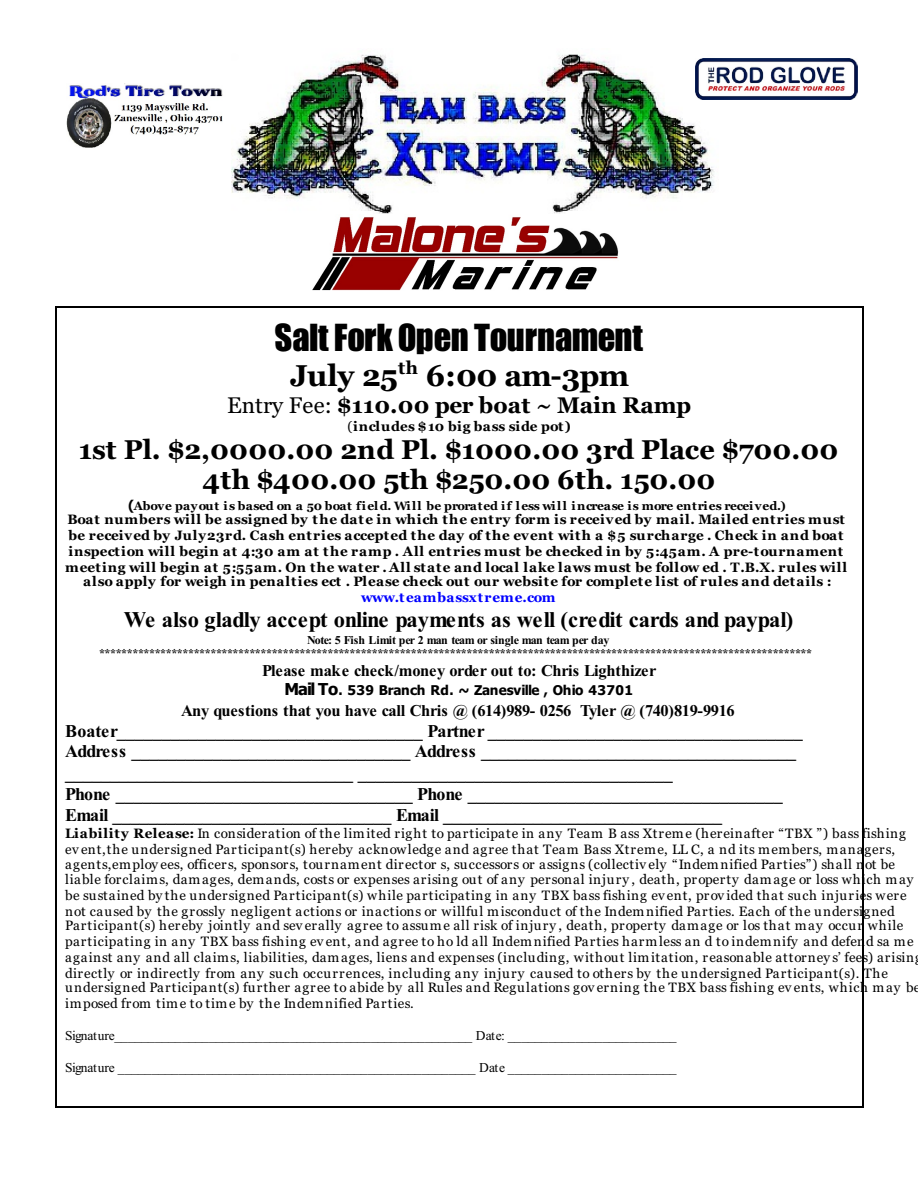
<style>
.page{position:relative;width:918px;height:1188px;background:#fff}
.page>*{position:absolute;margin:0;border:0;box-sizing:border-box;transform-origin:0 0}
.t1{font:34.5px "Impact";letter-spacing:-.005em;color:#000}
.t2{font:700 30px "Georgia";letter-spacing:-.025em;color:#000}
.t3{font:700 27px/30.3px "Georgia";letter-spacing:.005em;color:#000;text-align:center}
.t4{font:700 22.5px "Times New Roman";letter-spacing:-.01em;color:#000}
.t5{font:700 22.5px "Georgia";color:#000}
.t6{font:700 18px/21.1px "Times New Roman";letter-spacing:-.035em;color:#000}
.t7{font:700 16.5px "Times New Roman";letter-spacing:-.025em;color:#000}
.t8{font:13.5px/15.5px "Georgia";letter-spacing:.045em;color:#000}
.t9{font:700 13.5px/15.5px "Georgia";letter-spacing:.055em;color:#000;text-align:center}
.t10{font:13.5px "Times New Roman";color:#000}
.t11{font:700 13.5px "Tahoma";letter-spacing:-.015em;color:#000}
.t12{font:700 13.5px "Georgia";letter-spacing:.015em;color:#000}
.t13{font:700 13.5px "Georgia";letter-spacing:.02em;color:#00f}
.t14{font:700 12px/13.5px "Times New Roman";letter-spacing:-.035em;color:#000;text-align:center}
.t15{font:700 12px "Georgia";color:#000}
.s1{font-weight:400}
.s2{font-family:"Tahoma";font-size:13.5px}
.s3{font-size:16.5px}
.s4{font-weight:700}
</style>
<div class="page">
<img style="left:232px;top:54px;width:482px;height:160px">
<img style="left:313px;top:217px;width:305px;height:74px">
<hr style="left:55px;top:306px;width:1px;height:801px;background:#000">
<hr style="left:863px;top:306px;width:1px;height:801px;background:#000">
<hr style="left:55px;top:306px;width:808px;height:1px;background:#000">
<hr style="left:55px;top:1106px;width:808px;height:1px;background:#000">
<img style="left:66px;top:83px;width:157px;height:65px">
<img style="left:695px;top:58px;width:162px;height:42px">
<h1 class="t1" style="left:274px;top:324px;width:370px">SaltFork Open Tournament</h1>
<h2 class="t2" style="left:290px;top:363px;width:341px">July 25<sup>th</sup> 6:00 am-3pm</h2>
<h3 class="t5" style="left:227px;top:396px;width:465px"><span class="s1">Entry Fee:</span> $110.00 per boat ~ Main Ramp</h3>
<p class="t12" style="left:348px;top:421px;width:225px"><span class="s1">(</span>includes $10 big bass side pot)</p>
<h3 class="t3" style="left:79px;top:437px;width:761px">1st Pl. $2,0000.00 2nd Pl. $1000.00 3rd Place $700.00<br>4th $400.00 5th $250.00 6th. 150.00</h3>
<p class="t15" style="left:128px;top:501px;width:659px"><span class="s2">(</span>Above payout is based on a 50 boat field. Will be prorated if less will increase is more entries received.)</p>
<p class="t9" style="left:65px;top:513px;width:783px">Boat numbers will be assigned by the date in which the entry form is received by mail. Mailed entries must be received by July23rd. Cash entries accepted the day of the event with a $5 surcharge . Check in and boat inspection will begin at 4:30 am at the ramp . All entries must be checked in by 5:45am. A pre-tournament meeting will begin at 5:55am. On the water . All state and local lake laws must be follow ed . T.B.X. rules will also apply for weigh in penalties ect . Please check out our website for complete list of rules and details :</p>
<p class="t13" style="left:361px;top:592px;width:196px">www.teambassxtreme.com</p>
<h3 class="t4" style="left:124px;top:611px;width:671px">We also gladly accept online payments as well (credit cards and paypal)</h3>
<p class="t14" style="left:99px;top:634px;width:715px">Note: 5 Fish Limit per 2 man team or single man team per day ********************************************************************************************************************************</p>
<p class="t7" style="left:262px;top:665px;width:396px">Please make check/money order out to: Chris Lighthizer</p>
<p class="t11" style="left:285px;top:685px;width:350px"><span class="s3">Mail To</span>. 539 Branch Rd. ~ Zanesville , Ohio 43701</p>
<p class="t7" style="left:181px;top:704px;width:555px">Any questions that you have call Chris @ (614)989- 0256 Tyler @ (740)819-9916</p>
<p class="t6" style="left:65px;top:722px;width:739px">Boater__________________________________ Partner ___________________________________ Address _______________________________ Address ___________________________________ ________________________________ ___________________________________<br>Phone _________________________________ Phone ___________________________________ Email _______________________________ Email _______________________________</p>
<p class="t8" style="left:65px;top:827px;width:857px"><span class="s4">Liability Release:</span> In consideration of the limited right to participate in any Team B ass Xtreme (hereinafter “TBX ”) bass fishing event,the undersigned Participant(s) hereby acknowledge and agree that Team Bass Xtreme, LL C, a nd its members, managers, agents,employ ees, officers, sponsors, tournament director s, successors or assigns (collectiv ely “Indemnified Parties”) shall not be liable forclaims, damages, demands, costs or expenses arising out of any personal injury, death, property damage or loss which may be sustained bythe undersigned Participant(s) while participating in any TBX bass fishing event, provided that such injuries were not caused by the grossly negligent actions or inactions or willful misconduct of the Indemnified Parties. Each of the undersigned Participant(s) hereby jointly and severally agree to assume all risk of injury, death, property damage or los that may occur while participating in any TBX bass fishing event, and agree to ho ld all Indemnified Parties harmless an d to indemnify and defend sa me against any and all claims, liabilities, damages, liens and expenses (including, without limitation, reasonable attorneys’ fees) arisin directly or indirectly from any such occurrences, including any injury caused to others by the undersigned Participant(s). The undersigned Participant(s) further agree to abide by all Rules and Regulations governing the TBX bass fishing events, which may be imposed from time to time by the Indemnified Parties.</p>
<p class="t10" style="left:65px;top:1030px;width:613px">Signature_____________________________________________________ Date: _________________________</p>
<p class="t10" style="left:65px;top:1063px;width:613px">Signature _____________________________________________________ Date _________________________</p>
</div>
